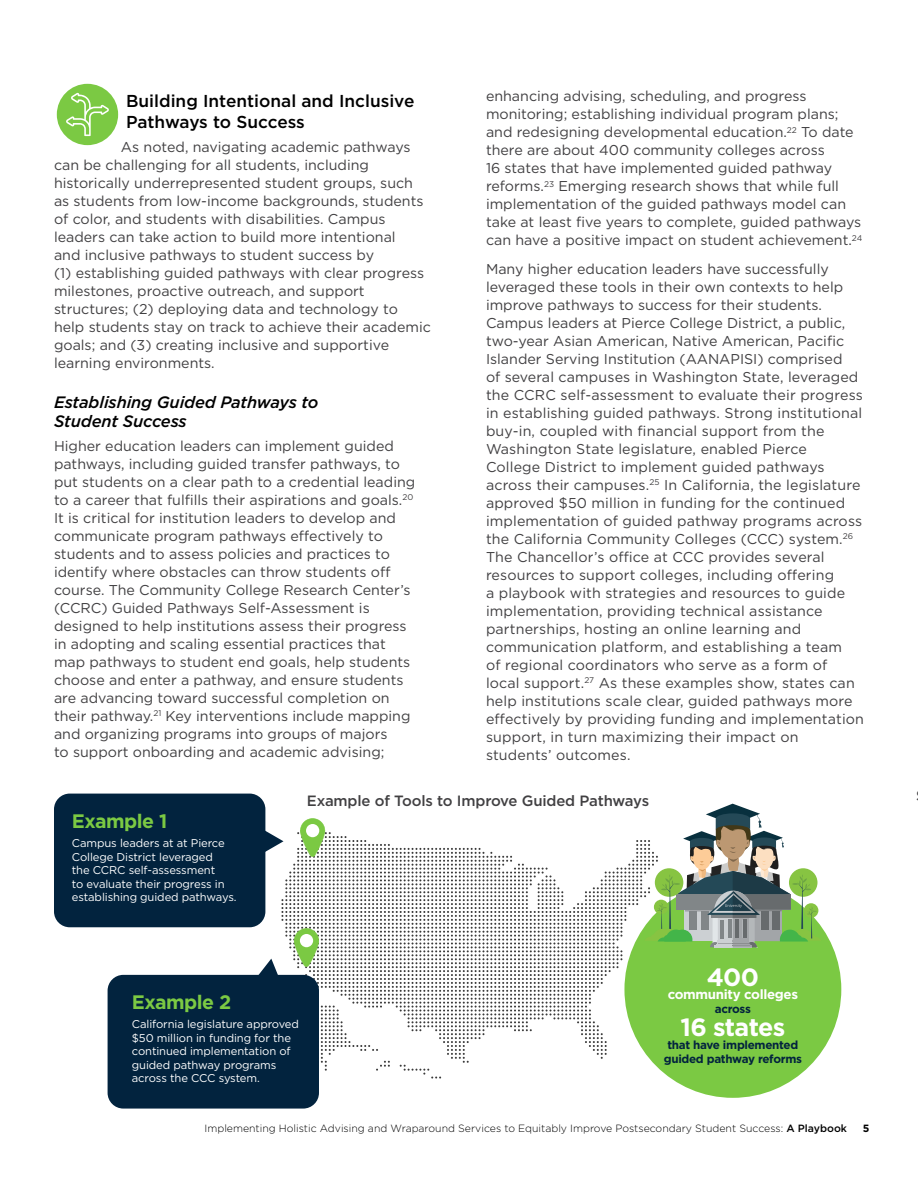
<style>
.page{position:relative;width:918px;height:1188px;background:#fff}
.page>*{position:absolute;margin:0;border:0;box-sizing:border-box;transform-origin:0 0}
.Body_Text{font:700 24.9px "Gotham";letter-spacing:-.025em;color:#fff}
.Body_Text-2{font:700 19.5px "Gotham";letter-spacing:-.025em;color:#7bc943}
.t1{font:500 17.25px/21px "Gotham";color:#000}
.t2{font:italic 500 16.5px/19.5px "Gotham";letter-spacing:-.01em;color:#000}
.Body_Text-3{font:500 14.85px "Gotham";letter-spacing:-.01em;color:#414042}
.Body_Text-4{font:14.25px/18px "Gotham";color:#414042}
.Body_Text-5{font:700 13.35px "Gotham";letter-spacing:-.025em;color:#fff}
.Body_Text-6{font:700 11.7px/13.4px "Gotham";letter-spacing:-.025em;color:#02233e;text-align:center}
.Body_Text-7{font:11.25px/13.5px "Gotham";letter-spacing:-.01em;color:#fff}
.t3{font:300 10.5px "Gotham";color:#000}
.t4{font:700 10.5px "Gotham";color:#000}
.s1{font-weight:500}
</style>
<div class="page">
<svg style="left:55px;top:82px;width:65px;height:65px"></svg>
<div style="left:54px;top:81px;width:67px;height:67px;border:3px solid #fff;border-radius:50%"></div>
<svg style="left:66px;top:93px;width:43px;height:43px;background:#90d162"></svg>
<div style="left:54px;top:794px;width:211px;height:133px;background:#02233e;border-radius:16px"></div>
<div style="left:108px;top:975px;width:211px;height:134px;background:#02233e;border-radius:16px"></div>
<div style="left:624px;top:881px;width:217px;height:217px;background:#7bc943;border-radius:50%"></div>
<svg style="left:255px;top:804px;width:566px;height:275px"></svg>
<p class="Body_Text-4" style="left:486px;top:87px;width:378px">enhancing advising, scheduling, and progress monitoring; establishing individual program plans; and redesigning developmental education.<sup>22</sup> To date there are about 400 community colleges across<br>16 states that have implemented guided pathway reforms.<sup>23</sup> Emerging research shows that while full implementation of the guided pathways model can take at least five years to complete, guided pathways can have a positive impact on student achievement.<sup>24</sup></p>
<p class="Body_Text-4" style="left:486px;top:260px;width:380px">Many higher education leaders have successfully leveraged these tools in their own contexts to help improve pathways to success for their students.<br>Campus leaders at Pierce College District, a public, two-year Asian American, Native American, Pacific Islander Serving Institution (AANAPISI) comprised<br>of several campuses in Washington State, leveraged the CCRC self-assessment to evaluate their progress in establishing guided pathways. Strong institutional buy-in, coupled with financial support from the Washington State legislature, enabled Pierce College District to implement guided pathways across their campuses.<sup>25</sup> In California, the legislature approved $50 million in funding for the continued implementation of guided pathway programs across the California Community Colleges (CCC) system.<sup>26<br></sup>The Chancellor’s office at CCC provides several resources to support colleges, including offering<br>a playbook with strategies and resources to guide implementation, providing technical assistance partnerships, hosting an online learning and communication platform, and establishing a team<br>of regional coordinators who serve as a form of local support.<sup>27</sup> As these examples show, states can help institutions scale clear, guided pathways more effectively by providing funding and implementation support, in turn maximizing their impact on students’ outcomes.</p>
<p class="Body_Text-3" style="left:307px;top:791px;width:344px">Example of Tools to Improve Guided Pathways</p>
<h2 class="t1" style="left:126px;top:91px;width:290px">Building Intentional and Inclusive<br>Pathways to Success</h2>
<p class="Body_Text-4" style="left:54px;top:137px;width:378px;text-indent:67px">As noted, navigating academic pathways can be challenging for all students, including historically underrepresented student groups, such as students from low-income backgrounds, students of color, and students with disabilities. Campus leaders can take action to build more intentional<br>and inclusive pathways to student success by<br>(1) establishing guided pathways with clear progress milestones, proactive outreach, and support structures; (2) deploying data and technology to help students stay on track to achieve their academic goals; and (3) creating inclusive and supportive learning environments.</p>
<h3 class="t2" style="left:54px;top:392px;width:266px">Establishing Guided Pathways to<br>Student Success</h3>
<p class="Body_Text-4" style="left:54px;top:436px;width:363px">Higher education leaders can implement guided pathways, including guided transfer pathways, to put students on a clear path to a credential leading to a career that fulfills their aspirations and goals.<sup>20<br></sup>It is critical for institution leaders to develop and communicate program pathways effectively to students and to assess policies and practices to identify where obstacles can throw students off course. The Community College Research Center’s (CCRC) Guided Pathways Self-Assessment is designed to help institutions assess their progress in adopting and scaling essential practices that map pathways to student end goals, help students choose and enter a pathway, and ensure students are advancing toward successful completion on their pathway.<sup>21</sup> Key interventions include mapping and organizing programs into groups of majors<br>to support onboarding and academic advising;</p>
<p class="Body_Text-2" style="left:72px;top:808px;width:97px">Example 1</p>
<p class="Body_Text-7" style="left:72px;top:836px;width:166px">Campus leaders at at Pierce<br>College District leveraged<br>the CCRC self-assessment<br>to evaluate their progress in establishing guided pathways.</p>
<p class="Body_Text-2" style="left:132px;top:990px;width:101px">Example 2</p>
<p class="Body_Text-7" style="left:132px;top:1017px;width:168px">California legislature approved $50 million in funding for the continued implementation of guided pathway programs across the CCC system.</p>
<p class="Body_Text" style="left:707px;top:961px;width:54px">400</p>
<p class="Body_Text-5" style="left:668px;top:986px;width:132px">community colleges</p>
<p class="Body_Text-6" style="left:715px;top:1002px;width:38px">across</p>
<p class="Body_Text" style="left:681px;top:1011px;width:106px">16 states</p>
<p class="Body_Text-6" style="left:664px;top:1038px;width:140px">that have implemented guided pathway reforms</p>
<p class="t3" style="left:205px;top:1121px;width:644px">Implementing Holistic Advising and Wraparound Services to Equitably Improve Postsecondary Student Success: <span class="s1">A Playbook</span></p>
<p class="t4" style="left:863px;top:1121px;width:8px">5</p>
</div>
